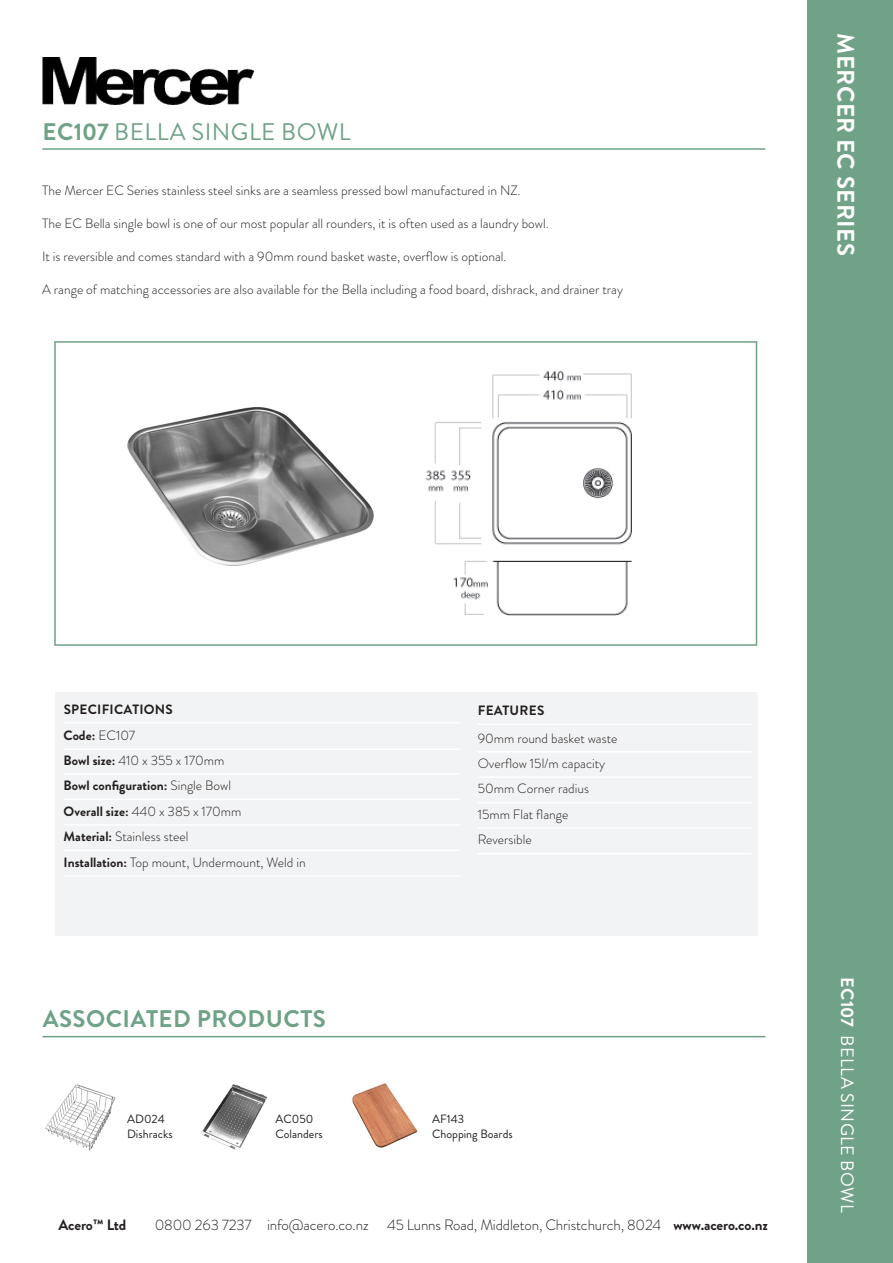
<style>
.page{position:relative;width:893px;height:1263px;background:#fff}
.page>*{position:absolute;margin:0;border:0;box-sizing:border-box;transform-origin:0 0}
.t1{font:24px "Brandon Grotesque";letter-spacing:.02em;color:#6fa287}
.t2{font:700 24px "Brandon Grotesque";letter-spacing:.02em;color:#6fa287}
.t3{font:700 24px "Brandon Grotesque";letter-spacing:.02em;color:#fff}
.t4{font:18px "Brandon Grotesque";letter-spacing:.02em;color:#fff}
.t5{font:300 15px "Brandon Grotesque";letter-spacing:-.01em;color:#231f20}
.t6{font:700 15px "Brandon Grotesque";letter-spacing:-.01em;color:#231f20}
.body{font:300 13.5px "Brandon Grotesque";color:#231f20}
.t7{font:700 13.5px "Brandon Grotesque";letter-spacing:.01em;color:#231f20}
.t8{font:12px/14.4px "Brandon Grotesque";color:#231f20}
.s1{font-weight:700}
.s2{font-weight:300}
</style>
<div class="page">
<hr style="left:42px;top:148px;width:723px;height:2px;background:#6fa287">
<div style="left:808px;top:0;width:85px;height:1263px;background:#6fa287"></div>
<hr style="left:43px;top:1036px;width:722px;height:1px;background:#6fa287">
<img style="left:352px;top:1083px;width:66px;height:65px">
<img style="left:45px;top:1084px;width:71px;height:67px">
<img style="left:200px;top:1084px;width:67px;height:65px">
<img style="left:42px;top:57px;width:212px;height:47px">
<div style="left:54px;top:341px;width:703px;height:305px;border:2px solid #6fa287"></div>
<img style="left:127px;top:408px;width:246px;height:158px">
<div style="left:56px;top:692px;width:702px;height:243px;background:#f2f3f4"></div>
<hr style="left:64px;top:722px;width:396px;height:1px;background:#fff">
<hr style="left:64px;top:748px;width:396px;height:2px;background:#fff">
<hr style="left:64px;top:773px;width:396px;height:2px;background:#fff">
<hr style="left:64px;top:799px;width:396px;height:1px;background:#fff">
<hr style="left:64px;top:824px;width:396px;height:2px;background:#fff">
<hr style="left:64px;top:850px;width:396px;height:1px;background:#fff">
<hr style="left:64px;top:875px;width:396px;height:2px;background:#fff">
<hr style="left:478px;top:723px;width:273px;height:2px;background:#fff">
<hr style="left:478px;top:751px;width:273px;height:1px;background:#fff">
<hr style="left:478px;top:776px;width:273px;height:2px;background:#fff">
<hr style="left:478px;top:802px;width:273px;height:1px;background:#fff">
<hr style="left:478px;top:827px;width:273px;height:2px;background:#fff">
<hr style="left:478px;top:853px;width:273px;height:1px;background:#fff">
<img style="left:425px;top:371px;width:207px;height:245px">
<h1 class="t1" style="left:43px;top:115px;width:310px"><span class="s1">EC107</span> BELLA SINGLE BOWL</h1>
<p class="body" style="left:42px;top:181px;width:480px">The Mercer EC Series stainless steel sinks are a seamless pressed bowl manufactured in NZ.</p>
<p class="body" style="left:42px;top:214px;width:508px">The EC Bella single bowl is one of our most popular all rounders, it is often used as a laundry bowl.</p>
<p class="body" style="left:42px;top:247px;width:466px">It is reversible and comes standard with a 90mm round basket waste, overflow is optional.</p>
<p class="body" style="left:42px;top:280px;width:582px">A range of matching accessories are also available for the Bella including a food board, dishrack, and drainer tray</p>
<h1 class="t3" style="left:862px;top:33px;width:224px;rotate:90deg">MERCER EC SERIES</h1>
<p class="t7" style="left:64px;top:699px;width:111px">SPECIFICATIONS</p>
<p class="t7" style="left:64px;top:726px;width:73px">Code: <span class="s2">EC107</span></p>
<p class="body" style="left:64px;top:751px;width:162px"><span class="s1">Bowl size:</span> 410 x 355 x 170mm</p>
<p class="t7" style="left:64px;top:776px;width:169px">Bowl configuration: <span class="s2">Single Bowl</span></p>
<p class="body" style="left:64px;top:802px;width:179px"><span class="s1">Overall size:</span> 440 x 385 x 170mm</p>
<p class="body" style="left:64px;top:827px;width:126px"><span class="s1">Material:</span> Stainless steel</p>
<p class="body" style="left:64px;top:853px;width:244px"><span class="s1">Installation:</span> Top mount, Undermount, Weld in</p>
<h1 class="t2" style="left:43px;top:1002px;width:285px">ASSOCIATED PRODUCTS</h1>
<p class="t7" style="left:478px;top:701px;width:68px">FEATURES</p>
<p class="body" style="left:478px;top:729px;width:141px">90mm round basket waste</p>
<p class="body" style="left:478px;top:754px;width:129px">Overflow 15l/m capacity</p>
<p class="body" style="left:478px;top:779px;width:113px">50mm Corner radius</p>
<p class="body" style="left:478px;top:805px;width:92px">15mm Flat flange</p>
<p class="body" style="left:478px;top:830px;width:56px">Reversible</p>
<p class="t8" style="left:127px;top:1112px;width:47px">AD024<br>Dishracks</p>
<p class="t8" style="left:432px;top:1112px;width:82px">AF143<br>Chopping Boards</p>
<p class="t8" style="left:275px;top:1112px;width:49px">AC050<br>Colanders</p>
<p class="t6" style="left:59px;top:1214px;width:69px">Acero™ Ltd</p>
<p class="t5" style="left:155px;top:1215px;width:615px">0800 263 7237 info@acero.co.nz 45 Lunns Road, Middleton, Christchurch, 8024 <span class="s1">www.acero.co.nz</span></p>
<h2 class="t4" style="left:860px;top:977px;width:237px;rotate:90deg"><span class="s1">EC107</span> BELLA SINGLE BOWL</h2>
</div>
